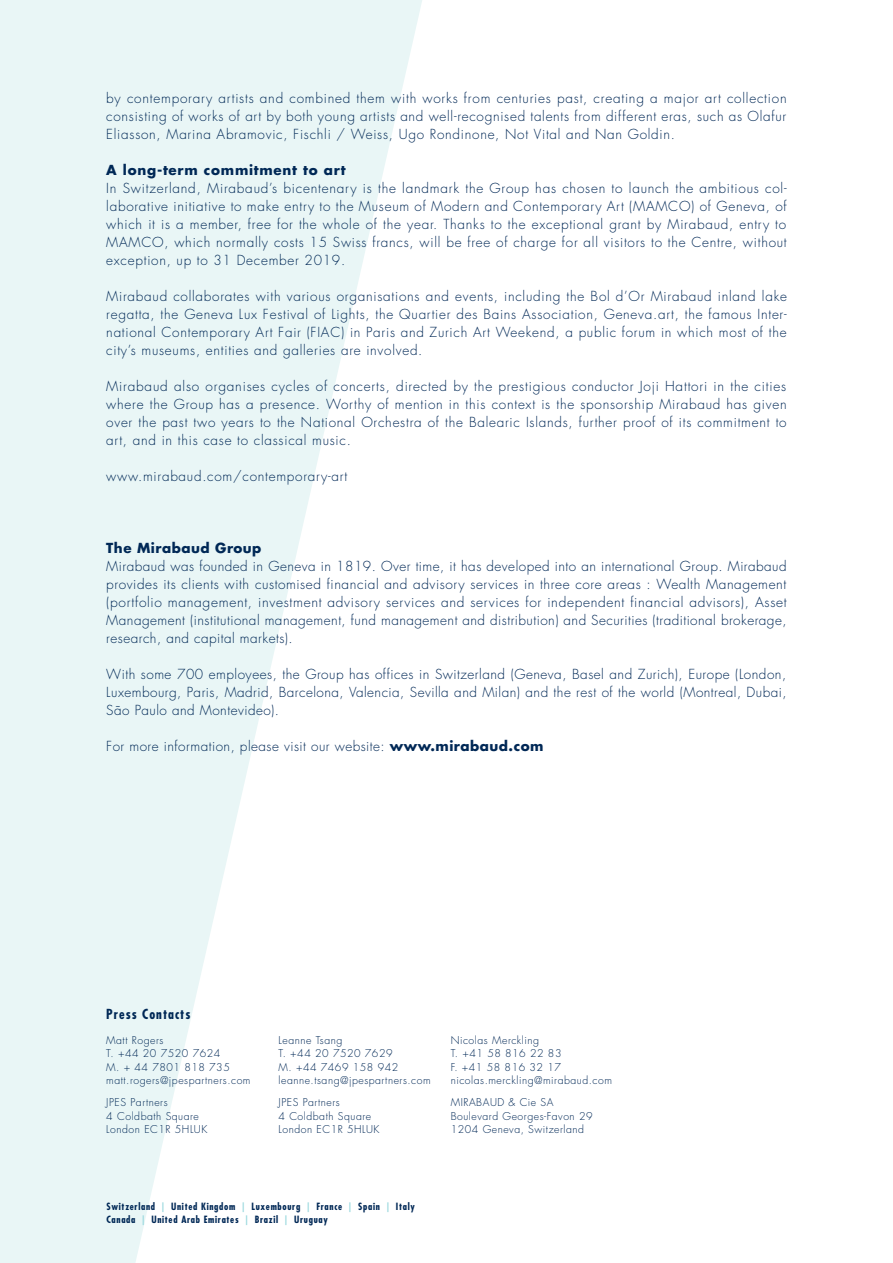
<style>
.page{position:relative;width:893px;height:1263px;background:#fff}
.page>*{position:absolute;margin:0;border:0;box-sizing:border-box;transform-origin:0 0}
.Texte_courant{font:300 13.5px/18px "Futura Std";letter-spacing:.055em;color:#002856;text-align:justify}
.Texte_courant-2{font:300 13.5px "Futura Std";letter-spacing:.035em;color:#002856}
.Texte_courant-3{font:700 13.5px "Futura Std";letter-spacing:.055em;color:#002856}
.Texte_courant-4{font:700 13.5px "Futura Std";letter-spacing:.035em;color:#002856}
.Presse_Titre{font:700 condensed 13.5px "Futura Std";letter-spacing:.075em;color:#002856}
.Presse_texte{font:300 10.5px/13.5px "Futura Std";letter-spacing:.05em;color:#002856}
.t1{font:700 condensed 9.75px "Futura Std";letter-spacing:.07em;color:#002856}
.s1{font-weight:700}
.s2{color:#99d8de}
</style>
<div class="page">
<svg style="left:0;top:0;width:422px;height:1263px;fill:#e9f6f6"></svg>
<p class="Texte_courant" style="left:106px;top:90px;width:682px">by contemporary artists and combined them with works from centuries past, creating a major art collection consisting of works of art by both young artists and well-recognised talents from different eras, such as Olafur Eliasson, Marina Abramovic, Fischli / Weiss, Ugo Rondinone, Not Vital and Nan Goldin.</p>
<p class="Texte_courant-3" style="left:106px;top:161px;width:241px">A long-term commitment to art</p>
<p class="Texte_courant" style="left:106px;top:180px;width:682px">In Switzerland, Mirabaud’s bicentenary is the landmark the Group has chosen to launch the ambitious col&shy;laborative initiative to make entry to the Museum of Modern and Contemporary Art (MAMCO) of Geneva, of which it is a member, free for the whole of the year. Thanks to the exceptional grant by Mirabaud, entry to MAMCO, which normally costs 15 Swiss francs, will be free of charge for all visitors to the Centre, without exception, up to 31 December 2019.</p>
<p class="Texte_courant" style="left:106px;top:288px;width:682px">Mirabaud collaborates with various organisations and events, including the Bol d’Or Mirabaud inland lake regatta, the Geneva Lux Festival of Lights, the Quartier des Bains Association, Geneva.art, the famous Inter&shy;national Contemporary Art Fair (FIAC) in Paris and Zurich Art Weekend, a public forum in which most of the city’s museums, entities and galleries are involved.</p>
<p class="Texte_courant" style="left:106px;top:378px;width:682px">Mirabaud also organises cycles of concerts, directed by the prestigious conductor Joji Hattori in the cities where the Group has a presence. Worthy of mention in this context is the sponsorship Mirabaud has given over the past two years to the National Orchestra of the Balearic Islands, further proof of its commitment to art, and in this case to classical music.</p>
<p class="Texte_courant" style="left:106px;top:468px;width:243px">www.mirabaud.com/contemporary-art</p>
<p class="Texte_courant-4" style="left:106px;top:539px;width:157px">The Mirabaud Group</p>
<p class="Texte_courant" style="left:106px;top:558px;width:682px">Mirabaud was founded in Geneva in 1819. Over time, it has developed into an international Group. Mirabaud provides its clients with customised financial and advisory services in three core areas : Wealth Management (portfolio management, investment advisory services and services for independent financial advisors), Asset Management (institutional management, fund management and distribution) and Securities (traditional brokerage, research, and capital markets).</p>
<p class="Texte_courant" style="left:106px;top:666px;width:682px">With some 700 employees, the Group has offices in Switzerland (Geneva, Basel and Zurich), Europe (London, Luxembourg, Paris, Madrid, Barcelona, Valencia, Sevilla and Milan) and the rest of the world (Montreal, Dubai, São Paulo and Montevideo).</p>
<p class="Texte_courant-2" style="left:106px;top:738px;width:439px">For more information, please visit our website: <span class="s1">www.mirabaud.com</span></p>
<p class="Presse_Titre" style="left:106px;top:1005px;width:86px">Press Contacts</p>
<p class="Presse_texte" style="left:106px;top:1033px;width:146px">Matt Rogers<br>T. +44 20 7520 7624<br>M. + 44 7801 818 735 matt.rogers@jpespartners.com</p>
<p class="Presse_texte" style="left:106px;top:1096px;width:103px">JPES Partners<br>4 Coldbath Square<br>London EC1R 5HLUK</p>
<p class="Presse_texte" style="left:279px;top:1033px;width:154px">Leanne Tsang<br>T. +44 20 7520 7629<br>M. +44 7469 158 942 leanne.tsang@jpespartners.com</p>
<p class="Presse_texte" style="left:279px;top:1096px;width:103px">JPES Partners<br>4 Coldbath Square<br>London EC1R 5HLUK</p>
<p class="Presse_texte" style="left:451px;top:1033px;width:163px">Nicolas Merckling<br>T. +41 58 816 22 83<br>F. +41 58 816 32 17 nicolas.merckling@mirabaud.com</p>
<p class="Presse_texte" style="left:451px;top:1096px;width:143px">MIRABAUD &amp; Cie SA<br>Boulevard Georges-Favon 29<br>1204 Geneva, Switzerland</p>
<p class="t1" style="left:107px;top:1200px;width:310px">Switzerland <span class="s2">|</span> United Kingdom <span class="s2">|</span> Luxembourg <span class="s2">|</span> France <span class="s2">|</span> Spain <span class="s2">|</span> Italy</p>
<p class="t1" style="left:107px;top:1214px;width:223px">Canada <span class="s2">|</span> United Arab Emirates <span class="s2">|</span> Brazil <span class="s2">|</span> Uruguay</p>
</div>
